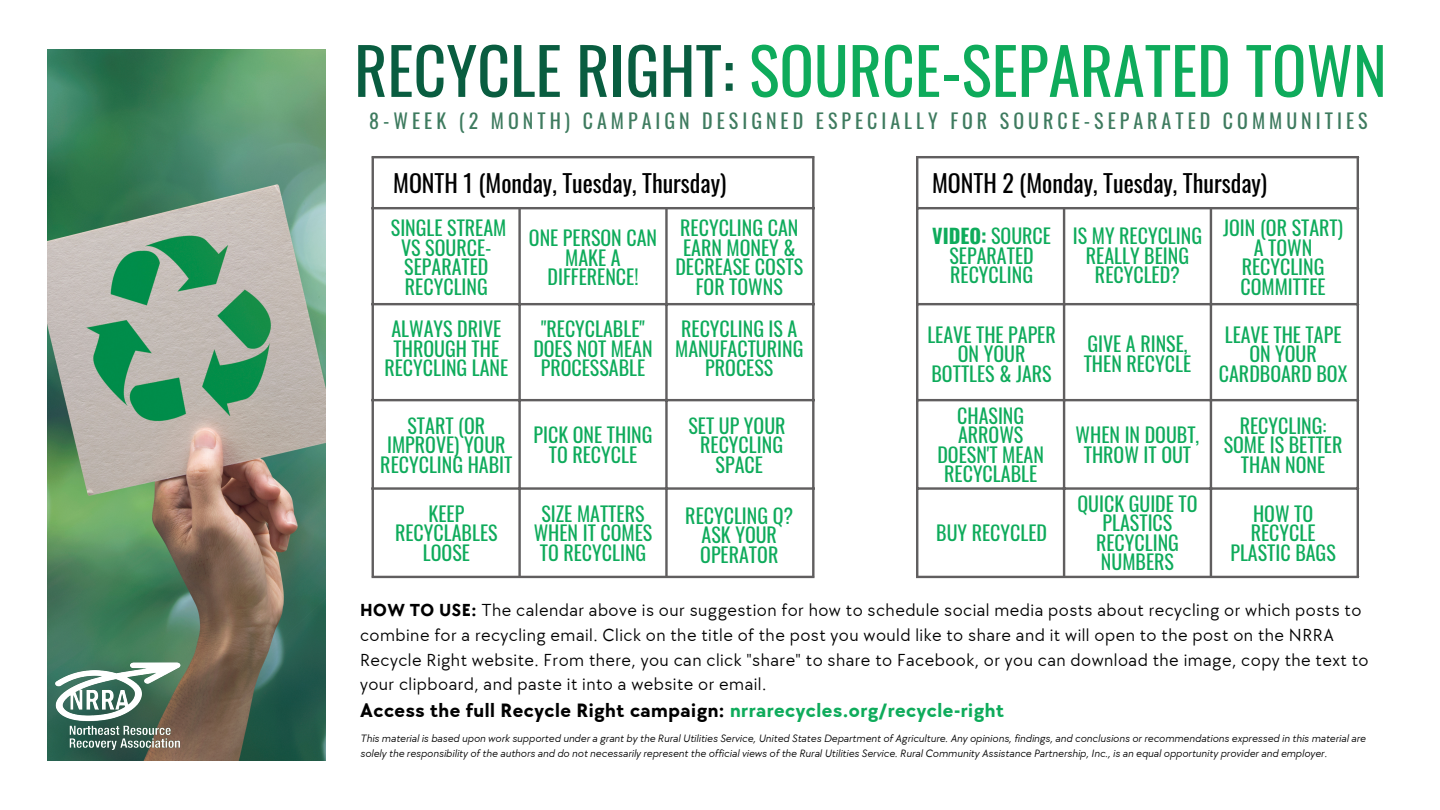
<style>
.page{position:relative;width:1440px;height:810px;background:#fff}
.page>*{position:absolute;margin:0;border:0;box-sizing:border-box;transform-origin:0 0}
.t1{font:64px "Oswald";color:#0eab5b}
.t2{font:24px "Oswald";color:#000}
.t3{font:20px/19.5px "Oswald";color:#0eab5b;text-align:center}
.t4{font:20px "Oswald";letter-spacing:.2em;color:#3e7b5f}
.t5{font:700 20px "TT Chocolates";letter-spacing:.025em;color:#000}
.t6{font:18px/24.8px "TT Chocolates";letter-spacing:.025em;color:#000}
.t7{font:italic 11px/15px "TT Chocolates";color:#000}
.s1{color:#095d40}
.s2{font-weight:700}
.s3{color:#0eab5b}
</style>
<div class="page">
<img style="left:47px;top:50px;width:279px;height:710px">
<img style="left:50px;top:630px;width:147px;height:131px">
<hr style="left:372px;top:158px;width:2px;height:418px;background:#605e5f">
<hr style="left:518px;top:209px;width:3px;height:367px;background:#605e5f">
<hr style="left:665px;top:209px;width:3px;height:367px;background:#605e5f">
<hr style="left:812px;top:158px;width:3px;height:418px;background:#605e5f">
<hr style="left:372px;top:156px;width:443px;height:2px;background:#605e5f">
<hr style="left:372px;top:207px;width:443px;height:2px;background:#605e5f">
<hr style="left:372px;top:303px;width:443px;height:2px;background:#605e5f">
<hr style="left:372px;top:399px;width:443px;height:2px;background:#605e5f">
<hr style="left:372px;top:487px;width:443px;height:3px;background:#605e5f">
<hr style="left:372px;top:576px;width:443px;height:2px;background:#605e5f">
<hr style="left:916px;top:158px;width:2px;height:418px;background:#605e5f">
<hr style="left:1063px;top:209px;width:2px;height:367px;background:#605e5f">
<hr style="left:1210px;top:209px;width:2px;height:367px;background:#605e5f">
<hr style="left:1357px;top:158px;width:2px;height:418px;background:#605e5f">
<hr style="left:916px;top:156px;width:443px;height:2px;background:#605e5f">
<hr style="left:916px;top:207px;width:443px;height:2px;background:#605e5f">
<hr style="left:916px;top:303px;width:443px;height:2px;background:#605e5f">
<hr style="left:916px;top:399px;width:443px;height:2px;background:#605e5f">
<hr style="left:916px;top:487px;width:443px;height:3px;background:#605e5f">
<hr style="left:916px;top:576px;width:443px;height:2px;background:#605e5f">
<h1 class="t1" style="left:354px;top:21px;width:1034px"><span class="s1">RECYCLE RIGHT:</span> SOURCE-SEPARATED TOWN</h1>
<p class="t4" style="left:369px;top:105px;width:1000px">8-WEEK (2 MONTH) CAMPAIGN DESIGNED ESPECIALLY FOR SOURCE-SEPARATED COMMUNITIES</p>
<p class="t2" style="left:393px;top:164px;width:335px">MONTH 1 (Monday, Tuesday, Thursday)</p>
<p class="t3" style="left:529px;top:227px;width:130px">ONE PERSON CAN<br>MAKE A<br>DIFFERENCE!</p>
<p class="t3" style="left:391px;top:218px;width:117px">SINGLE STREAM<br>VS SOURCE-<br>SEPARATED<br>RECYCLING</p>
<p class="t3" style="left:675px;top:218px;width:129px">RECYCLING CAN<br>EARN MONEY &amp;<br>DECREASE COSTS<br>FOR TOWNS</p>
<p class="t2" style="left:932px;top:164px;width:337px">MONTH 2 (Monday, Tuesday, Thursday)</p>
<p class="t3" style="left:932px;top:225px;width:120px"><span class="s2">VIDEO:</span> SOURCE<br>SEPARATED<br>RECYCLING</p>
<p class="t3" style="left:1073px;top:225px;width:131px">IS MY RECYCLING<br>REALLY BEING<br>RECYCLED?</p>
<p class="t3" style="left:1223px;top:218px;width:121px">JOIN (OR START)<br>A TOWN<br>RECYCLING<br>COMMITTEE</p>
<p class="t3" style="left:384px;top:318px;width:125px">ALWAYS DRIVE<br>THROUGH THE<br>RECYCLING LANE</p>
<p class="t3" style="left:675px;top:318px;width:130px">RECYCLING IS A<br>MANUFACTURING<br>PROCESS</p>
<p class="t3" style="left:533px;top:318px;width:121px">"RECYCLABLE"<br>DOES NOT MEAN<br>PROCESSABLE</p>
<p class="t3" style="left:927px;top:324px;width:130px">LEAVE THE PAPER<br>ON YOUR<br>BOTTLES &amp; JARS</p>
<p class="t3" style="left:1084px;top:334px;width:109px;text-align:left">GIVE A RINSE,<br>THEN RECYCLE</p>
<p class="t3" style="left:1219px;top:324px;width:130px">LEAVE THE TAPE<br>ON YOUR<br>CARDBOARD BOX</p>
<p class="t3" style="left:1224px;top:415px;width:120px">RECYCLING:<br>SOME IS BETTER<br>THAN NONE</p>
<p class="t3" style="left:937px;top:405px;width:108px">CHASING<br>ARROWS<br>DOESN'T MEAN<br>RECYCLABLE</p>
<p class="t3" style="left:380px;top:415px;width:134px">START (OR<br>IMPROVE) YOUR<br>RECYCLING HABIT</p>
<p class="t3" style="left:688px;top:415px;width:99px">SET UP YOUR<br>RECYCLING<br>SPACE</p>
<p class="t3" style="left:685px;top:505px;width:109px">RECYCLING Q?<br>ASK YOUR<br>OPERATOR</p>
<p class="t3" style="left:533px;top:425px;width:121px">PICK ONE THING<br>TO RECYCLE</p>
<p class="t3" style="left:1076px;top:425px;width:125px">WHEN IN DOUBT,<br>THROW IT OUT</p>
<p class="t3" style="left:1077px;top:493px;width:122px">QUICK GUIDE TO<br>PLASTICS<br>RECYCLING<br>NUMBERS</p>
<p class="t3" style="left:534px;top:503px;width:120px">SIZE MATTERS<br>WHEN IT COMES<br>TO RECYCLING</p>
<p class="t3" style="left:1230px;top:503px;width:107px">HOW TO<br>RECYCLE<br>PLASTIC BAGS</p>
<p class="t3" style="left:395px;top:503px;width:104px">KEEP<br>RECYCLABLES<br>LOOSE</p>
<p class="t3" style="left:936px;top:522px;width:112px">BUY RECYCLED</p>
<p class="t6" style="left:360px;top:598px;width:1010px"><span class="s2">HOW TO USE:</span> The calendar above is our suggestion for how to schedule social media posts about recycling or which posts to combine for a recycling email. Click on the title of the post you would like to share and it will open to the post on the NRRA Recycle Right website. From there, you can click "share" to share to Facebook, or you can download the image, copy the text to your clipboard, and paste it into a website or email.</p>
<p class="t5" style="left:360px;top:699px;width:645px">Access the full Recycle Right campaign: <span class="s3">nrrarecycles.org/recycle-right</span></p>
<p class="t7" style="left:360px;top:731px;width:1007px">This material is based upon work supported under a grant by the Rural Utilities Service, United States Department of Agriculture. Any opinions, findings, and conclusions or recommendations expressed in this material are solely the responsibility of the authors and do not necessarily represent the official views of the Rural Utilities Service. Rural Community Assistance Partnership, Inc., is an equal opportunity provider and employer.</p>
</div>
